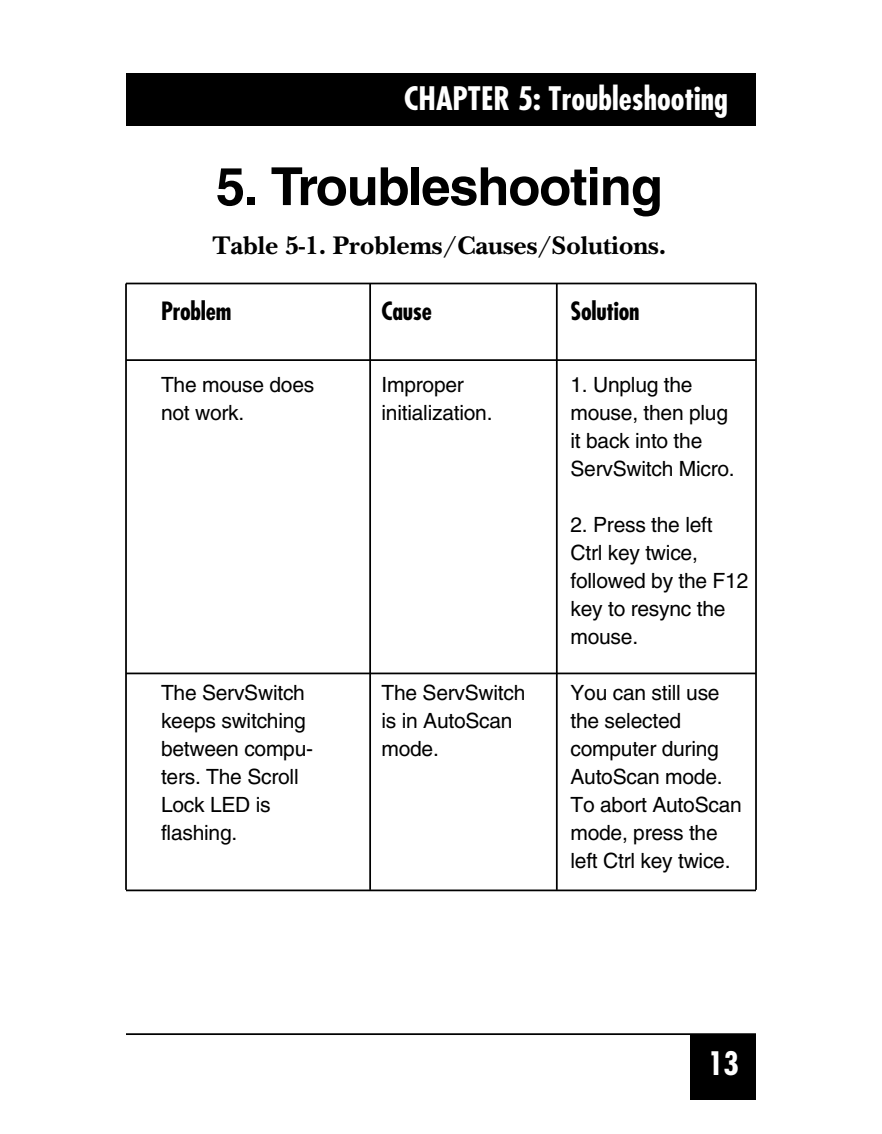
<style>
.page{position:relative;width:882px;height:1134px;background:#fff}
.page>*{position:absolute;margin:0;border:0;box-sizing:border-box;transform-origin:0 0}
.t1{font:700 52.5px "Helvetica";letter-spacing:-.02em;color:#000}
.t2{font:700 condensed 31.5px "Futura";color:#fff}
.t3{font:700 26.6px "New Baskerville";letter-spacing:-.005em;color:#000}
.t4{font:700 condensed 24.5px "Futura";letter-spacing:-.01em;color:#000}
.t5{font:21px/28px "Helvetica";letter-spacing:-.01em;color:#000}
</style>
<div class="page">
<div style="left:691px;top:1034px;width:65px;height:65px;background:#000"></div>
<div style="left:126px;top:74px;width:630px;height:52px;background:#000"></div>
<hr style="left:126px;top:1033px;width:630px;height:2px;background:#000">
<hr style="left:126px;top:283px;width:630px;height:1px;background:#000">
<hr style="left:126px;top:359px;width:630px;height:2px;background:#000">
<hr style="left:126px;top:673px;width:630px;height:1px;background:#000">
<hr style="left:126px;top:890px;width:630px;height:1px;background:#000">
<hr style="left:125px;top:284px;width:2px;height:606px;background:#000">
<hr style="left:369px;top:283px;width:2px;height:607px;background:#000">
<hr style="left:556px;top:284px;width:2px;height:606px;background:#000">
<hr style="left:755px;top:283px;width:2px;height:607px;background:#000">
<h2 class="t2" style="left:404px;top:85px;width:325px">CHAPTER 5: Troubleshooting</h2>
<h1 class="t1" style="left:216px;top:167px;width:448px">5. Troubleshooting</h1>
<p class="t3" style="left:213px;top:236px;width:455px">Table 5-1. Problems/Causes/Solutions.</p>
<p class="t4" style="left:161px;top:300px;width:72px">Problem</p>
<p class="t4" style="left:382px;top:300px;width:52px">Cause</p>
<p class="t4" style="left:571px;top:300px;width:71px">Solution</p>
<p class="t5" style="left:161px;top:373px;width:155px">The mouse does</p>
<p class="t5" style="left:382px;top:373px;width:84px">Improper</p>
<p class="t5" style="left:571px;top:373px;width:124px">1. Unplug the</p>
<p class="t5" style="left:161px;top:401px;width:85px">not work.</p>
<p class="t5" style="left:382px;top:401px;width:113px">initialization.</p>
<p class="t5" style="left:571px;top:401px;width:166px">mouse, then plug it back into the<br>ServSwitch Micro.</p>
<p class="t5" style="left:571px;top:513px;width:179px">2. Press the left<br>Ctrl key twice, followed by the F12 key to resync the mouse.</p>
<p class="t5" style="left:161px;top:681px;width:145px">The ServSwitch</p>
<p class="t5" style="left:382px;top:681px;width:145px">The ServSwitch</p>
<p class="t5" style="left:571px;top:681px;width:151px">You can still use</p>
<p class="t5" style="left:161px;top:709px;width:146px">keeps switching</p>
<p class="t5" style="left:382px;top:709px;width:133px">is in AutoScan</p>
<p class="t5" style="left:571px;top:709px;width:112px">the selected</p>
<p class="t5" style="left:161px;top:737px;width:154px">between compu-</p>
<p class="t5" style="left:382px;top:737px;width:59px">mode.</p>
<p class="t5" style="left:571px;top:737px;width:150px">computer during</p>
<p class="t5" style="left:161px;top:765px;width:139px">ters. The Scroll</p>
<p class="t5" style="left:571px;top:765px;width:154px">AutoScan mode.</p>
<p class="t5" style="left:161px;top:793px;width:111px">Lock LED is</p>
<p class="t5" style="left:571px;top:793px;width:173px">To abort AutoScan</p>
<p class="t5" style="left:161px;top:821px;width:78px">flashing.</p>
<p class="t5" style="left:571px;top:821px;width:162px">mode, press the left Ctrl key twice.</p>
<h2 class="t2" style="left:708px;top:1050px;width:32px">13</h2>
</div>
